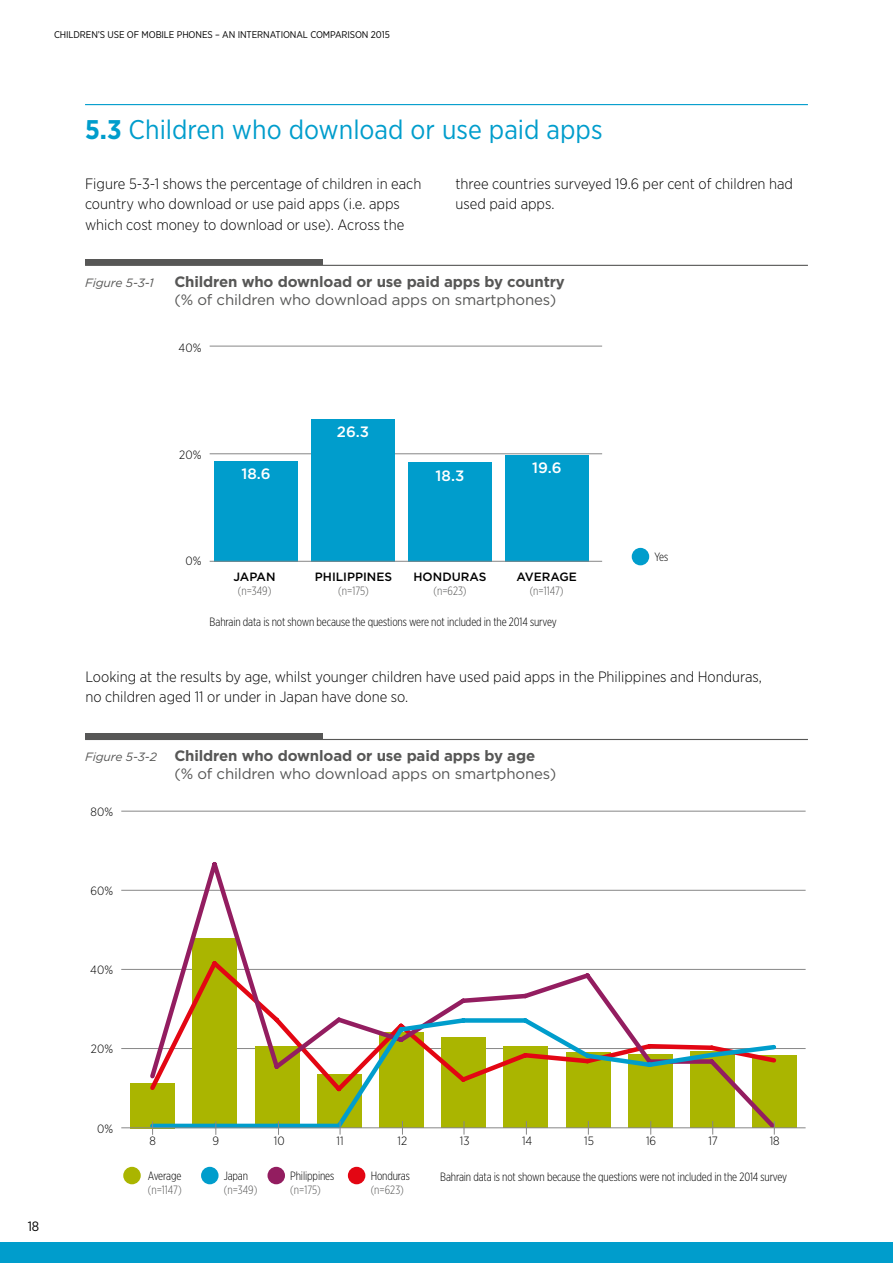
<style>
.page{position:relative;width:893px;height:1263px;background:#fff}
.page>*{position:absolute;margin:0;border:0;box-sizing:border-box;transform-origin:0 0}
.t1{font:27px "Gotham Narrow";color:#009dcc}
.t2{font:300 15px/20.2px "Gotham Narrow";color:#000}
.t3{font:15px/18px "Gotham";letter-spacing:-.01em;color:#575756}
.t4{font:700 15px "Gotham";letter-spacing:-.01em;color:#575756}
.t5{font:500 15px "Gotham";color:#fff}
.t6{font:13.5px "Gotham Narrow";color:#000}
.t7{font:300 12px "Gotham X Narrow";letter-spacing:-.01em;color:#000}
.t8{font:300 12px "Gotham X Narrow";color:#575756}
.t9{font:300 12px "Gotham Narrow";color:#000}
.t10{font:500 12px "Gotham";color:#000}
.t11{font:italic 12px "Gotham";letter-spacing:-.01em;color:#575756}
.t12{font:9.75px "Gotham Narrow";letter-spacing:-.01em;color:#000}
.s1{font-weight:700}
.s2{font-style:italic;font-size:12px}
</style>
<div class="page">
<div style="left:0;top:1242px;width:893px;height:21px;background:#009dcc"></div>
<hr style="left:85px;top:104px;width:723px;height:1px;background:#009dcc">
<hr style="left:85px;top:265px;width:723px;height:1px;background:#575756">
<div style="left:85px;top:259px;width:238px;height:6px;background:#575756"></div>
<hr style="left:210px;top:453px;width:392px;height:1px;background:#878787">
<div style="left:215px;top:461px;width:83px;height:100px;background:#009dcc"></div>
<div style="left:311px;top:419px;width:84px;height:142px;background:#009dcc"></div>
<div style="left:408px;top:462px;width:84px;height:99px;background:#009dcc"></div>
<div style="left:505px;top:455px;width:83px;height:106px;background:#009dcc"></div>
<hr style="left:210px;top:346px;width:392px;height:1px;background:#878787">
<hr style="left:210px;top:561px;width:392px;height:1px;background:#878787">
<div style="left:632px;top:548px;width:17px;height:17px;background:#009dcc;border-radius:50%"></div>
<hr style="left:85px;top:739px;width:723px;height:1px;background:#575756">
<div style="left:85px;top:733px;width:238px;height:6px;background:#575756"></div>
<div style="left:123px;top:1167px;width:18px;height:17px;background:#aab500;border-radius:50%"></div>
<div style="left:201px;top:1167px;width:18px;height:17px;background:#009dcc;border-radius:50%"></div>
<div style="left:267px;top:1167px;width:18px;height:17px;background:#931d60;border-radius:50%"></div>
<div style="left:348px;top:1167px;width:17px;height:17px;background:#e30613;border-radius:50%"></div>
<hr style="left:121px;top:969px;width:685px;height:1px;background:#878787">
<hr style="left:121px;top:1048px;width:685px;height:1px;background:#878787">
<div style="left:130px;top:1083px;width:45px;height:45px;background:#aab500"></div>
<div style="left:752px;top:1055px;width:45px;height:73px;background:#aab500"></div>
<hr style="left:121px;top:890px;width:685px;height:1px;background:#878787">
<hr style="left:121px;top:811px;width:685px;height:1px;background:#878787">
<svg style="left:147px;top:862px;width:632px;height:267px"></svg>
<svg style="left:148px;top:1014px;width:631px;height:118px"></svg>
<hr style="left:121px;top:1127px;width:685px;height:1px;background:#878787">
<svg style="left:215px;top:1121px;width:1px;height:14px"></svg>
<svg style="left:152px;top:1121px;width:1px;height:14px"></svg>
<svg style="left:278px;top:1121px;width:1px;height:14px"></svg>
<svg style="left:340px;top:1121px;width:1px;height:13px"></svg>
<svg style="left:402px;top:1121px;width:1px;height:13px"></svg>
<svg style="left:464px;top:1121px;width:1px;height:13px"></svg>
<svg style="left:526px;top:1121px;width:1px;height:13px"></svg>
<svg style="left:588px;top:1121px;width:1px;height:13px"></svg>
<svg style="left:650px;top:1121px;width:1px;height:13px"></svg>
<svg style="left:712px;top:1121px;width:1px;height:13px"></svg>
<svg style="left:774px;top:1121px;width:1px;height:13px"></svg>
<p class="t12" style="left:54px;top:28px;width:337px">CHILDREN’S USE OF MOBILE PHONES – AN INTERNATIONAL COMPARISON 2015</p>
<p class="t6" style="left:28px;top:1218px;width:13px">18</p>
<h1 class="t1" style="left:85px;top:113px;width:519px"><span class="s1">5.3</span> Children who download or use paid apps</h1>
<p class="t2" style="left:85px;top:173px;width:338px">Figure 5-3-1 shows the percentage of children in each country who download or use paid apps (i.e. apps which cost money to download or use). Across the</p>
<p class="t2" style="left:455px;top:173px;width:339px">three countries surveyed 19.6 per cent of children had used paid apps.</p>
<p class="t11" style="left:85px;top:275px;width:70px">Figure 5-3-1</p>
<p class="t4" style="left:174px;top:272px;width:392px">Children who download or use paid apps by country</p>
<p class="t3" style="left:174px;top:291px;width:383px">(% of children who download apps on smartphones)</p>
<p class="t9" style="left:179px;top:340px;width:24px">40%</p>
<p class="t9" style="left:179px;top:447px;width:24px">20%</p>
<p class="t5" style="left:241px;top:464px;width:31px">18.6</p>
<p class="t5" style="left:337px;top:422px;width:34px">26.3</p>
<p class="t5" style="left:436px;top:466px;width:30px">18.3</p>
<p class="t5" style="left:532px;top:458px;width:31px">19.6</p>
<p class="t9" style="left:185px;top:554px;width:17px">0%</p>
<p class="t10" style="left:233px;top:569px;width:44px">JAPAN</p>
<p class="t8" style="left:238px;top:583px;width:35px">(n=349)</p>
<p class="t10" style="left:315px;top:569px;width:79px">PHILIPPINES</p>
<p class="t8" style="left:338px;top:583px;width:32px">(n=175)</p>
<p class="t10" style="left:413px;top:569px;width:74px">HONDURAS</p>
<p class="t8" style="left:433px;top:583px;width:35px">(n=623)</p>
<p class="t10" style="left:516px;top:569px;width:62px">AVERAGE</p>
<p class="t8" style="left:530px;top:583px;width:35px">(n=1147)</p>
<p class="t7" style="left:210px;top:615px;width:349px">Bahrain data is not shown because the questions were not included in the 2014 survey</p>
<p class="t7" style="left:654px;top:550px;width:15px">Yes</p>
<p class="t2" style="left:85px;top:666px;width:678px">Looking at the results by age, whilst younger children have used paid apps in the Philippines and Honduras, no children aged 11 or under in Japan have done so.</p>
<p class="t3" style="left:174px;top:747px;width:383px;text-indent:-89px"><span class="s2">Figure 5-3-2</span> <span class="s1">Children who download or use paid apps by age </span>(% of children who download apps on smartphones)</p>
<p class="t9" style="left:91px;top:804px;width:24px">80%</p>
<p class="t9" style="left:90px;top:883px;width:24px">60%</p>
<p class="t9" style="left:90px;top:962px;width:24px">40%</p>
<p class="t9" style="left:91px;top:1042px;width:24px">20%</p>
<p class="t9" style="left:97px;top:1121px;width:17px">0%</p>
<p class="t9" style="left:149px;top:1133px;width:8px">8</p>
<p class="t9" style="left:213px;top:1133px;width:8px">9</p>
<p class="t9" style="left:274px;top:1133px;width:12px">10</p>
<p class="t9" style="left:337px;top:1133px;width:9px">11</p>
<p class="t9" style="left:398px;top:1133px;width:11px">12</p>
<p class="t9" style="left:460px;top:1133px;width:11px">13</p>
<p class="t9" style="left:522px;top:1133px;width:12px">14</p>
<p class="t9" style="left:584px;top:1133px;width:11px">15</p>
<p class="t9" style="left:646px;top:1133px;width:12px">16</p>
<p class="t9" style="left:708px;top:1133px;width:11px">17</p>
<p class="t9" style="left:770px;top:1133px;width:12px">18</p>
<p class="t7" style="left:148px;top:1169px;width:35px">Average</p>
<p class="t8" style="left:148px;top:1183px;width:35px">(n=1147)</p>
<p class="t7" style="left:224px;top:1169px;width:26px">Japan</p>
<p class="t8" style="left:224px;top:1183px;width:35px">(n=349)</p>
<p class="t7" style="left:290px;top:1169px;width:46px">Philippines</p>
<p class="t8" style="left:290px;top:1183px;width:32px">(n=175)</p>
<p class="t7" style="left:371px;top:1169px;width:41px">Honduras</p>
<p class="t8" style="left:371px;top:1183px;width:35px">(n=623)</p>
<p class="t7" style="left:440px;top:1169px;width:349px">Bahrain data is not shown because the questions were not included in the 2014 survey</p>
</div>
